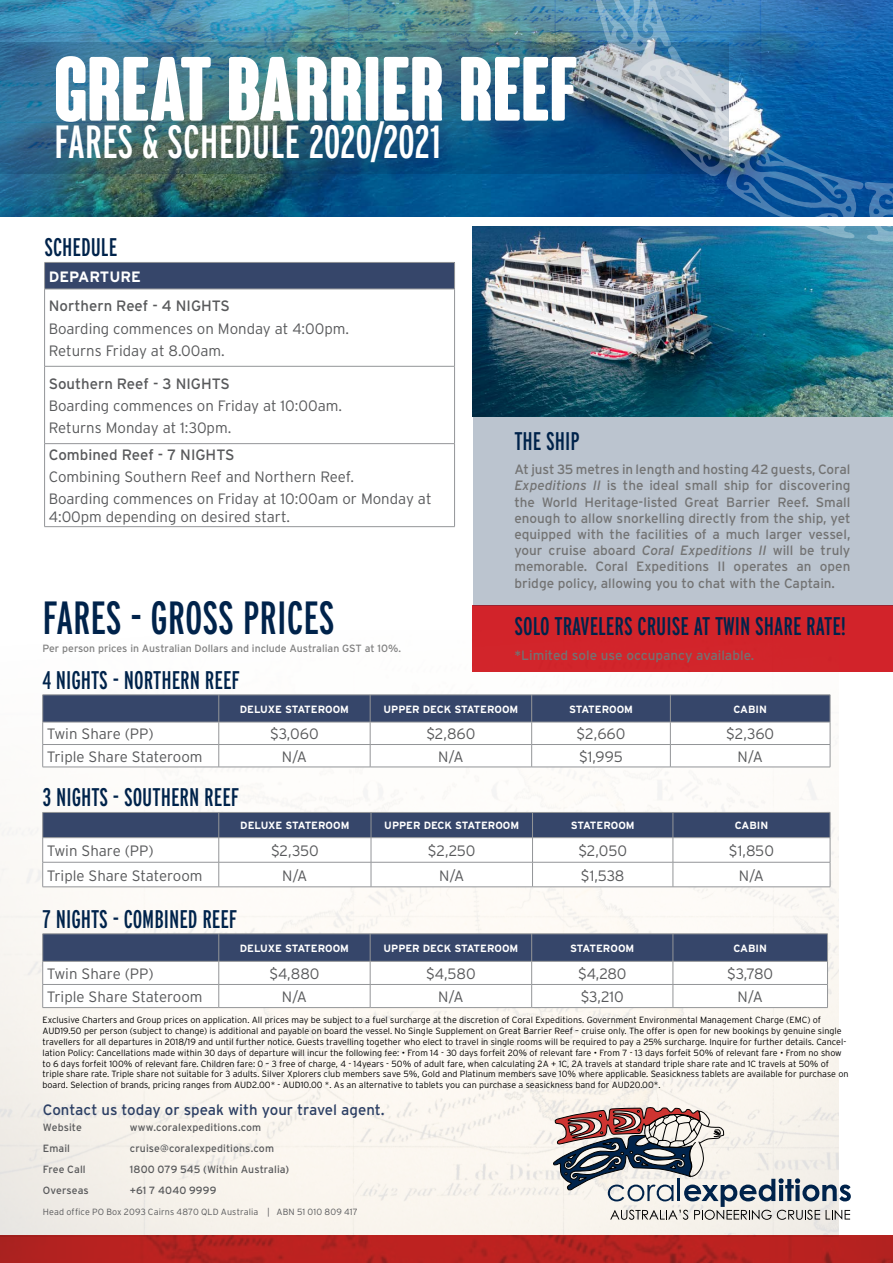
<style>
.page{position:relative;width:893px;height:1263px;background:#fff}
.page>*{position:absolute;margin:0;border:0;box-sizing:border-box;transform-origin:0 0}
.t1{font:700 condensed 88.5px "Coluna Rounded";color:#fff}
.t2{font:extra-condensed 46.5px "Interstate";color:#fff}
.t3{font:extra-condensed 46.5px "Interstate";color:#00234b}
.t4{font:extra-condensed 25.5px "Interstate";color:#00234b}
.t5{font:300 15px/22.2px "Interstate";color:#58595b}
.t6{font:15px "Interstate";color:#58595b}
.t7{font:15px "Interstate";color:#2c3f64}
.t8{font:700 15px "Interstate";color:#fff}
.t9{font:13.5px/16.2px "Interstate";color:#737373;text-align:justify}
.t10{font:700 10.5px "Interstate";color:#fff}
.t11{font:10.5px "Interstate";letter-spacing:.01em;color:#58595b}
.t12{font:10.5px "Interstate";color:#808080}
.t13{font:300 9px/10.8px "Interstate";color:#000}
.t14{font:300 9px "Interstate";letter-spacing:.015em;color:#58595b}
.s1{font-style:italic}
</style>
<div class="page">
<div style="left:473px;top:605px;width:420px;height:67px;background:#d2232a"></div>
<img style="left:0;top:0;width:538px;height:217px">
<div style="left:473px;top:373px;width:420px;height:233px;background:#bbc4cf"></div>
<img style="left:0;top:631px;width:839px;height:604px">
<svg style="left:0;top:1235px;width:893px;height:28px;background:#b5211f"></svg>
<svg style="left:0;top:43px;width:538px;height:131px;background:#326981"></svg>
<hr style="left:43px;top:767px;width:176px;height:1px;background:#939598">
<hr style="left:219px;top:767px;width:151px;height:1px;background:#939598">
<hr style="left:370px;top:767px;width:162px;height:1px;background:#939598">
<hr style="left:532px;top:767px;width:138px;height:1px;background:#939598">
<hr style="left:670px;top:767px;width:160px;height:1px;background:#939598">
<svg style="left:42px;top:695px;width:789px;height:72px"></svg>
<svg style="left:42px;top:812px;width:789px;height:75px"></svg>
<hr style="left:43px;top:1007px;width:176px;height:1px;background:#939598">
<hr style="left:219px;top:1007px;width:151px;height:1px;background:#939598">
<hr style="left:370px;top:1007px;width:162px;height:1px;background:#939598">
<hr style="left:532px;top:1007px;width:141px;height:1px;background:#939598">
<hr style="left:673px;top:1007px;width:155px;height:1px;background:#939598">
<hr style="left:43px;top:933px;width:176px;height:1px;background:#939598">
<hr style="left:219px;top:933px;width:151px;height:1px;background:#939598">
<hr style="left:370px;top:933px;width:162px;height:1px;background:#939598">
<hr style="left:532px;top:933px;width:141px;height:1px;background:#939598">
<hr style="left:673px;top:933px;width:155px;height:1px;background:#939598">
<svg style="left:42px;top:934px;width:786px;height:73px"></svg>
<img style="left:473px;top:226px;width:420px;height:190px">
<img style="left:538px;top:0;width:355px;height:259px">
<svg style="left:553px;top:1107px;width:298px;height:113px;background:#c0bcbc"></svg>
<div style="left:45px;top:262px;width:410px;height:27px;background:#36466a"></div>
<svg style="left:45px;top:365px;width:409px;height:80px"></svg>
<svg style="left:454px;top:263px;width:1px;height:26px"></svg>
<hr style="left:454px;top:289px;width:1px;height:77px;background:#939598">
<hr style="left:454px;top:366px;width:1px;height:77px;background:#939598">
<hr style="left:454px;top:444px;width:1px;height:82px;background:#939598">
<hr style="left:44px;top:262px;width:411px;height:1px;background:#939598">
<svg style="left:44px;top:263px;width:1px;height:26px"></svg>
<hr style="left:44px;top:289px;width:411px;height:1px;background:#939598">
<hr style="left:44px;top:289px;width:1px;height:77px;background:#939598">
<hr style="left:44px;top:366px;width:411px;height:1px;background:#939598">
<hr style="left:44px;top:366px;width:1px;height:77px;background:#939598">
<hr style="left:44px;top:444px;width:1px;height:82px;background:#939598">
<hr style="left:44px;top:443px;width:411px;height:1px;background:#939598">
<hr style="left:44px;top:526px;width:411px;height:1px;background:#939598">
<h1 class="t1" style="left:54px;top:41px;width:525px">GREAT BARRIER REEF</h1>
<h2 class="t2" style="left:54px;top:114px;width:388px">FARES &amp; SCHEDULE 2020/2021</h2>
<h3 class="t4" style="left:44px;top:232px;width:74px">SCHEDULE</h3>
<h3 class="t8" style="left:49px;top:267px;width:94px">DEPARTURE</h3>
<h3 class="t6" style="left:49px;top:297px;width:183px">Northern Reef - 4 NIGHTS</h3>
<h3 class="t5" style="left:49px;top:317px;width:302px">Boarding commences on Monday at 4:00pm.<br>Returns Friday at 8.00am.</h3>
<h3 class="t6" style="left:49px;top:374px;width:183px">Southern Reef - 3 NIGHTS</h3>
<h3 class="t5" style="left:49px;top:394px;width:295px">Boarding commences on Friday at 10:00am.<br>Returns Monday at 1:30pm.</h3>
<h3 class="t6" style="left:49px;top:445px;width:187px">Combined Reef - 7 NIGHTS</h3>
<h3 class="t5" style="left:49px;top:466px;width:384px">Combining Southern Reef and Northern Reef.<br>Boarding commences on Friday at 10:00am or Monday at</h3>
<h3 class="t5" style="left:49px;top:506px;width:243px">4:00pm depending on desired start.</h3>
<h3 class="t4" style="left:514px;top:425px;width:67px">THE SHIP</h3>
<p class="t9" style="left:514px;top:461px;width:338px">At just 35 metres in length and hosting 42 guests, Coral <span class="s1">Expeditions II</span> is the ideal small ship for discovering the World Heritage-listed Great Barrier Reef. Small enough to allow snorkelling directly from the ship, yet equipped with the facilities of a much larger vessel, your cruise aboard <span class="s1">Coral Expeditions II</span> will be truly memorable. Coral Expeditions II operates an open bridge policy, allowing you to chat with the Captain.</p>
<h3 class="t4" style="left:514px;top:611px;width:333px">SOLO TRAVELERS CRUISE AT TWIN SHARE RATE!</h3>
<h3 class="t9" style="left:514px;top:647px;width:241px">*Limited sole use occupancy available.</h3>
<h2 class="t3" style="left:43px;top:589px;width:294px">FARES - GROSS PRICES</h2>
<p class="t12" style="left:43px;top:642px;width:360px">Per person prices in Australian Dollars and include Australian GST at 10%.</p>
<h3 class="t4" style="left:43px;top:664px;width:199px">4 NIGHTS - NORTHERN REEF</h3>
<p class="t10" style="left:240px;top:702px;width:111px">DELUXE STATEROOM</p>
<p class="t10" style="left:383px;top:702px;width:136px">UPPER DECK STATEROOM</p>
<p class="t10" style="left:569px;top:702px;width:66px">STATEROOM</p>
<p class="t10" style="left:733px;top:702px;width:35px">CABIN</p>
<h3 class="t5" style="left:47px;top:723px;width:108px">Twin Share (PP)</h3>
<h3 class="t5" style="left:270px;top:723px;width:50px">$3,060</h3>
<h3 class="t5" style="left:426px;top:723px;width:51px">$2,860</h3>
<h3 class="t5" style="left:577px;top:723px;width:50px">$2,660</h3>
<h3 class="t5" style="left:726px;top:723px;width:49px">$2,360</h3>
<h3 class="t5" style="left:47px;top:745px;width:157px">Triple Share Stateroom</h3>
<h3 class="t5" style="left:282px;top:745px;width:27px">N/A</h3>
<h3 class="t5" style="left:438px;top:745px;width:27px">N/A</h3>
<h3 class="t5" style="left:579px;top:745px;width:45px">$1,995</h3>
<h3 class="t5" style="left:738px;top:745px;width:27px">N/A</h3>
<h3 class="t4" style="left:43px;top:782px;width:198px">3 NIGHTS - SOUTHERN REEF</h3>
<p class="t10" style="left:240px;top:819px;width:111px">DELUXE STATEROOM</p>
<p class="t10" style="left:384px;top:819px;width:136px">UPPER DECK STATEROOM</p>
<p class="t10" style="left:571px;top:819px;width:66px">STATEROOM</p>
<p class="t10" style="left:735px;top:819px;width:35px">CABIN</p>
<h3 class="t5" style="left:47px;top:839px;width:108px">Twin Share (PP)</h3>
<h3 class="t5" style="left:271px;top:839px;width:49px">$2,350</h3>
<h3 class="t5" style="left:428px;top:839px;width:49px">$2,250</h3>
<h3 class="t5" style="left:578px;top:839px;width:50px">$2,050</h3>
<h3 class="t5" style="left:729px;top:839px;width:47px">$1,850</h3>
<h3 class="t5" style="left:47px;top:864px;width:157px">Triple Share Stateroom</h3>
<h3 class="t5" style="left:282px;top:864px;width:27px">N/A</h3>
<h3 class="t5" style="left:439px;top:864px;width:27px">N/A</h3>
<h3 class="t5" style="left:581px;top:864px;width:45px">$1,538</h3>
<h3 class="t5" style="left:739px;top:864px;width:27px">N/A</h3>
<h3 class="t4" style="left:43px;top:903px;width:196px">7 NIGHTS - COMBINED REEF</h3>
<p class="t10" style="left:240px;top:942px;width:111px">DELUXE STATEROOM</p>
<p class="t10" style="left:383px;top:942px;width:136px">UPPER DECK STATEROOM</p>
<p class="t10" style="left:570px;top:942px;width:66px">STATEROOM</p>
<p class="t10" style="left:733px;top:942px;width:35px">CABIN</p>
<h3 class="t5" style="left:47px;top:962px;width:108px">Twin Share (PP)</h3>
<h3 class="t5" style="left:269px;top:962px;width:52px">$4,880</h3>
<h3 class="t5" style="left:426px;top:962px;width:51px">$4,580</h3>
<h3 class="t5" style="left:578px;top:962px;width:50px">$4,280</h3>
<h3 class="t5" style="left:727px;top:962px;width:47px">$3,780</h3>
<h3 class="t5" style="left:47px;top:985px;width:157px">Triple Share Stateroom</h3>
<h3 class="t5" style="left:282px;top:985px;width:27px">N/A</h3>
<h3 class="t5" style="left:438px;top:985px;width:27px">N/A</h3>
<h3 class="t5" style="left:581px;top:985px;width:45px">$3,210</h3>
<h3 class="t5" style="left:738px;top:985px;width:27px">N/A</h3>
<p class="t13" style="left:43px;top:1015px;width:807px">Exclusive Charters and Group prices on application. All prices may be subject to a fuel surcharge at the discretion of Coral Expeditions. Government Environmental Management Charge (EMC) of AUD19.50 per person (subject to change) is additional and payable on board the vessel. No Single Supplement on Great Barrier Reef – cruise only. The offer is open for new bookings by genuine single travellers for all departures in 2018/19 and until further notice. Guests travelling together who elect to travel in single rooms will be required to pay a 25% surcharge. Inquire for further details. Cancel&shy;lation Policy: Cancellations made within 30 days of departure will incur the following fee: • From 14 - 30 days forfeit 20% of relevant fare • From 7 - 13 days forfeit 50% of relevant fare • From no show to 6 days forfeit 100% of relevant fare. Children fare: 0 – 3 free of charge, 4 - 14years - 50% of adult fare, when calculating 2A + 1C, 2A travels at standard triple share rate and 1C travels at 50% of triple share rate. Triple share not suitable for 3 adults. Silver Xplorers club members save 5%, Gold and Platinum members save 10% where applicable. Seasickness tablets are available for purchase on board. Selection of brands, pricing ranges from AUD2.00* - AUD10.00 *. As an alternative to tablets you can purchase a seasickness band for AUD20.00*.</p>
<h3 class="t7" style="left:43px;top:1100px;width:343px">Contact us today or speak with your travel agent.</h3>
<p class="t11" style="left:43px;top:1121px;width:41px">Website</p>
<p class="t11" style="left:130px;top:1121px;width:133px">www.coralexpeditions.com</p>
<p class="t11" style="left:43px;top:1142px;width:29px">Email</p>
<p class="t11" style="left:130px;top:1142px;width:146px">cruise@coralexpeditions.com</p>
<p class="t11" style="left:43px;top:1163px;width:44px">Free Call</p>
<p class="t11" style="left:130px;top:1163px;width:161px">1800 079 545 (Within Australia)</p>
<p class="t11" style="left:43px;top:1184px;width:47px">Overseas</p>
<p class="t11" style="left:130px;top:1184px;width:88px">+61 7 4040 9999</p>
<p class="t14" style="left:43px;top:1206px;width:317px">Head office PO Box 2093 Cairns 4870 QLD Australia | ABN 51 010 809 417</p>
</div>
